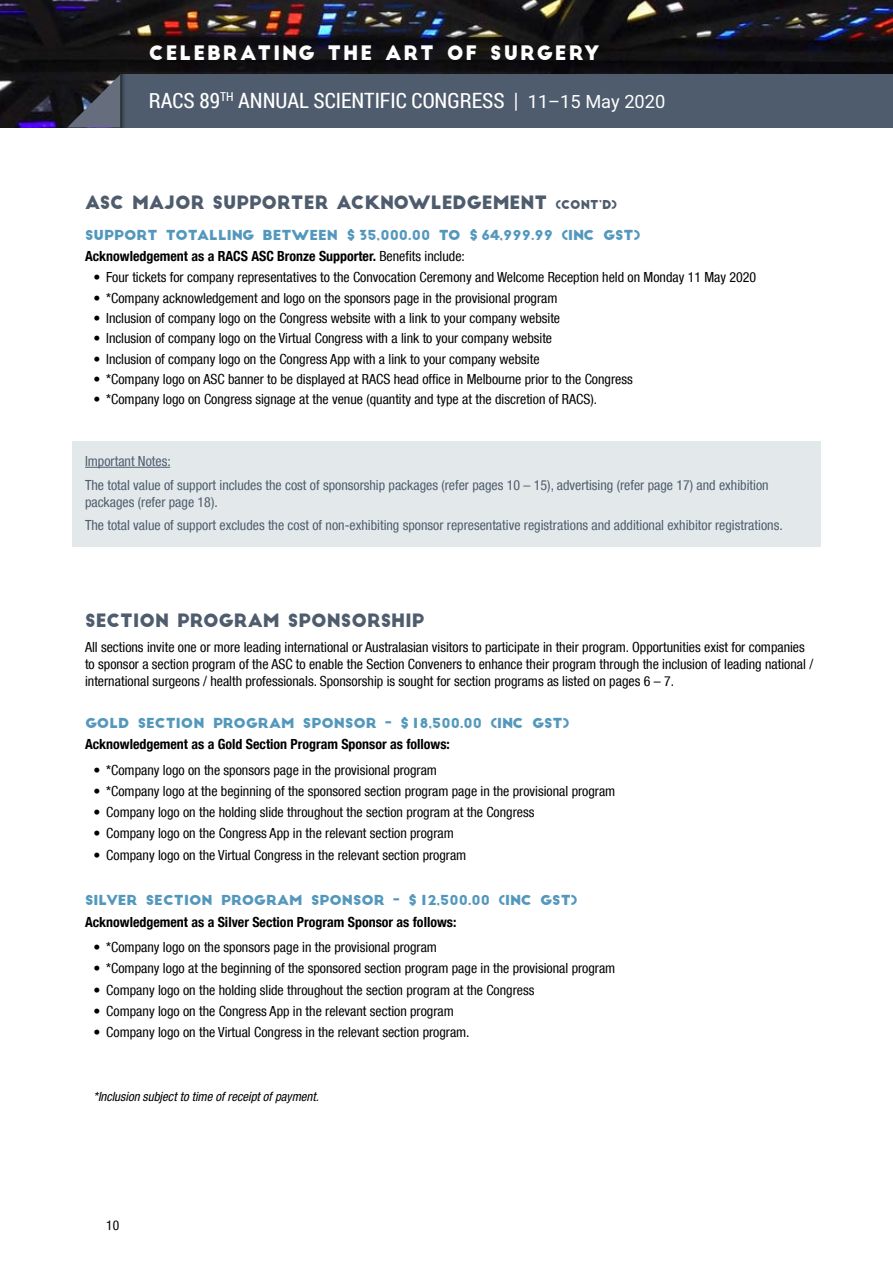
<style>
.page{position:relative;width:893px;height:1263px;background:#fff}
.page>*{position:absolute;margin:0;border:0;box-sizing:border-box;transform-origin:0 0}
.t1{font:21.15px "Roboto Condensed";color:#fff}
.t2{font:19.5px "Big John";letter-spacing:.1em;color:#fff}
.t3{font:18px "Big John";color:#4e5c6d}
.t4{font:condensed 13.95px/17px "Helvetica Neue LT Com";color:#000}
.t5{font:condensed 13.95px/23.2px "Helvetica Neue LT Com";color:#4e5c6d}
.t6{font:700 condensed 13.95px "Helvetica Neue LT Com";color:#000}
.t7{font:13.5px "Big John";color:#5398bc;scale:1.06 1}
.t8{font:condensed 13.5px "Helvetica Neue LT Com";color:#000}
.t9{font:italic condensed 12.75px "Helvetica Neue LT Com";color:#000}
.s1{font-family:"Roboto";font-size:18.3px}
.s2{font-size:12px}
.s3{font-weight:400}
</style>
<div class="page">
<img style="left:0;top:0;width:893px;height:128px">
<div style="left:121px;top:74px;width:772px;height:54px;background:#4e5c6d"></div>
<svg style="left:67px;top:74px;width:54px;height:54px;background:#40434d"></svg>
<svg style="left:121px;top:74px;width:3px;height:54px"></svg>
<div style="left:72px;top:441px;width:749px;height:106px;background:#e3e9ea"></div>
<hr style="left:85px;top:467px;width:85px;height:1px;background:#4e5c6d">
<h2 class="t2" style="left:149px;top:44px;width:452px">CELEBRATING THE ART OF SURGERY</h2>
<h1 class="t1" style="left:149px;top:86px;width:518px">RACS 89<sup>TH</sup> ANNUAL SCIENTIFIC CONGRESS | <span class="s1">11–15 May 2020</span></h1>
<p class="t3" style="left:85px;top:194px;width:534px">ASC MAJOR SUPPORTER ACKNOWLEDGEMENT <span class="s2">(CONT’D)</span></p>
<p class="t7" style="left:85px;top:229px;width:59px">SUPPORT</p>
<p class="t7" style="left:166px;top:229px;width:449px">TOTALLING BETWEEN $35,000.00 TO $64,999.99 (INC GST)</p>
<p class="t6" style="left:85px;top:248px;width:381px">Acknowledgement as a RACS ASC Bronze Supporter. <span class="s3">Benefits include:</span></p>
<p class="t4" style="left:94px;top:269px;width:664px">• Four tickets for company representatives to the Convocation Ceremony and Welcome Reception held on Monday 11 May 2020</p>
<p class="t4" style="left:94px;top:289px;width:465px">• *Company acknowledgement and logo on the sponsors page in the provisional program</p>
<p class="t4" style="left:94px;top:309px;width:468px">• Inclusion of company logo on the Congress website with a link to your company website</p>
<p class="t4" style="left:94px;top:330px;width:460px">• Inclusion of company logo on the Virtual Congress with a link to your company website</p>
<p class="t4" style="left:94px;top:350px;width:448px">• Inclusion of company logo on the Congress App with a link to your company website</p>
<p class="t4" style="left:94px;top:370px;width:541px">• *Company logo on ASC banner to be displayed at RACS head office in Melbourne prior to the Congress</p>
<p class="t4" style="left:94px;top:391px;width:505px">• *Company logo on Congress signage at the venue (quantity and type at the discretion of RACS).</p>
<p class="t5" style="left:85px;top:449px;width:685px">Important Notes:<br>The total value of support includes the cost of sponsorship packages (refer pages 10 – 15), advertising (refer page 17) and exhibition</p>
<p class="t5" style="left:85px;top:490px;width:699px">packages (refer page 18).<br>The total value of support excludes the cost of non-exhibiting sponsor representative registrations and additional exhibitor registrations.</p>
<p class="t3" style="left:85px;top:612px;width:341px">SECTION PROGRAM SPONSORSHIP</p>
<p class="t4" style="left:85px;top:639px;width:730px">All sections invite one or more leading international or Australasian visitors to participate in their program. Opportunities exist for companies to sponsor a section program of the ASC to enable the Section Conveners to enhance their program through the inclusion of leading national / international surgeons / health professionals. Sponsorship is sought for section programs as listed on pages 6 – 7.</p>
<p class="t7" style="left:85px;top:717px;width:75px">GOLD SECTI</p>
<p class="t7" style="left:181px;top:717px;width:85px">ON PROGRAM</p>
<p class="t7" style="left:303px;top:717px;width:253px">SPONSOR - $18,500.00 (INC GST)</p>
<p class="t6" style="left:85px;top:736px;width:366px">Acknowledgement as a Gold Section Program Sponsor as follows:</p>
<p class="t4" style="left:94px;top:761px;width:345px">• *Company logo on the sponsors page in the provisional program</p>
<p class="t4" style="left:94px;top:782px;width:523px">• *Company logo at the beginning of the sponsored section program page in the provisional program</p>
<p class="t4" style="left:94px;top:803px;width:442px">• Company logo on the holding slide throughout the section program at the Congress</p>
<p class="t4" style="left:94px;top:825px;width:362px">• Company logo on the Congress App in the relevant section program</p>
<p class="t4" style="left:94px;top:846px;width:374px">• Company logo on the Virtual Congress in the relevant section program</p>
<p class="t7" style="left:85px;top:894px;width:83px">SILVER SECTI</p>
<p class="t7" style="left:189px;top:894px;width:85px">ON PROGRAM</p>
<p class="t7" style="left:311px;top:894px;width:253px">SPONSOR - $12,500.00 (INC GST)</p>
<p class="t6" style="left:85px;top:913px;width:373px">Acknowledgement as a Silver Section Program Sponsor as follows:</p>
<p class="t4" style="left:94px;top:938px;width:345px">• *Company logo on the sponsors page in the provisional program</p>
<p class="t4" style="left:94px;top:960px;width:523px">• *Company logo at the beginning of the sponsored section program page in the provisional program</p>
<p class="t4" style="left:94px;top:981px;width:442px">• Company logo on the holding slide throughout the section program at the Congress</p>
<p class="t4" style="left:94px;top:1002px;width:362px">• Company logo on the Congress App in the relevant section program</p>
<p class="t4" style="left:94px;top:1023px;width:378px">• Company logo on the Virtual Congress in the relevant section program.</p>
<p class="t9" style="left:94px;top:1088px;width:227px">*Inclusion subject to time of receipt of payment.</p>
<p class="t8" style="left:106px;top:1217px;width:14px">10</p>
</div>
